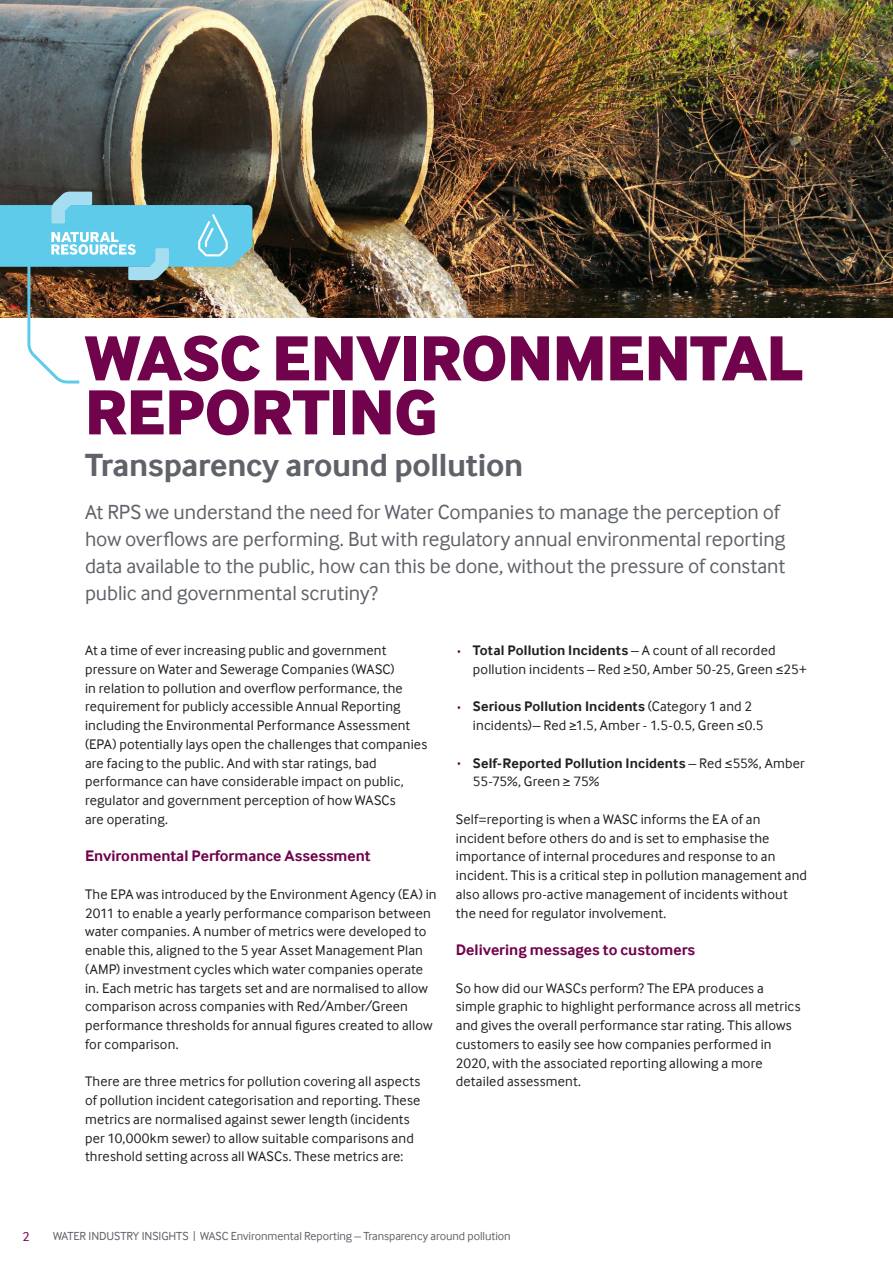
<style>
.page{position:relative;width:893px;height:1263px;background:#fff}
.page>*{position:absolute;margin:0;border:0;box-sizing:border-box;transform-origin:0 0}
.Heading_level_1{font:800 66px/54px "Inter Face";letter-spacing:-.005em;color:#70034b}
.Heading_level_1-2{font:700 33px "Inter Face";letter-spacing:-.01em;color:#5f6369}
.Heading_level_1-3{font:21px/27px "Inter Face";letter-spacing:-.005em;color:#5f6369}
.Body_Heading_Baselin{font:700 15.75px "Inter Face";color:#70034b}
.Body_Text_Baseline{font:14.25px/18.8px "Inter Face";letter-spacing:.01em;color:#231f20}
.t1{font:700 14.25px/18.8px "Inter Face";letter-spacing:.01em;color:#231f20}
.t2{font:13.5px "Inter Face";color:#70034b}
.t3{font:12px "Inter Face";letter-spacing:-.005em;color:#5f6369}
.s1{font-size:22.5px;color:#70034b}
.s2{font-weight:700}
.s3{font-weight:400;font-size:22.5px;color:#70034b}
.s4{font-weight:400}
</style>
<div class="page">
<img style="left:0;top:0;width:893px;height:318px">
<img style="left:0;top:192px;width:252px;height:192px">
<p class="Heading_level_1" style="left:85px;top:330px;width:719px">WASC ENVIRONMENTAL<br>REPORTING</p>
<p class="Heading_level_1-2" style="left:85px;top:446px;width:440px">Transparency around pollution</p>
<p class="Heading_level_1-3" style="left:85px;top:498px;width:702px">At RPS we understand the need for Water Companies to manage the perception of how overflows are performing. But with regulatory annual environmental reporting data available to the public, how can this be done, without the pressure of constant public and governmental scrutiny?</p>
<p class="Body_Text_Baseline" style="left:85px;top:641px;width:344px">At a time of ever increasing public and government pressure on Water and Sewerage Companies (WASC)<br>in relation to pollution and overflow performance, the requirement for publicly accessible Annual Reporting including the Environmental Performance Assessment (EPA) potentially lays open the challenges that companies are facing to the public. And with star ratings, bad performance can have considerable impact on public, regulator and government perception of how WASCs<br>are operating.</p>
<p class="Body_Heading_Baselin" style="left:85px;top:847px;width:287px">Environmental Performance Assessment</p>
<p class="Body_Text_Baseline" style="left:85px;top:885px;width:353px">The EPA was introduced by the Environment Agency (EA) in 2011 to enable a yearly performance comparison between water companies. A number of metrics were developed to enable this, aligned to the 5 year Asset Management Plan (AMP) investment cycles which water companies operate in. Each metric has targets set and are normalised to allow comparison across companies with Red/Amber/Green performance thresholds for annual figures created to allow for comparison.</p>
<p class="Body_Text_Baseline" style="left:85px;top:1072px;width:337px">There are three metrics for pollution covering all aspects of pollution incident categorisation and reporting. These metrics are normalised against sewer length (incidents per 10,000km sewer) to allow suitable comparisons and threshold setting across all WASCs. These metrics are:</p>
<p class="Body_Text_Baseline" style="left:473px;top:641px;width:335px;text-indent:-17px"><span class="s1">·</span> <span class="s2">Total Pollution Incidents</span> – A count of all recorded pollution incidents – Red ≥50, Amber 50-25, Green ≤25+</p>
<p class="Body_Text_Baseline" style="left:473px;top:697px;width:292px;text-indent:-17px"><span class="s1">·</span> <span class="s2">Serious Pollution Incidents</span> (Category 1 and 2 incidents)– Red ≥1.5, Amber - 1.5-0.5, Green ≤0.5</p>
<p class="t1" style="left:473px;top:753px;width:333px;text-indent:-17px"><span class="s3">·</span> Self-Reported Pollution Incidents <span class="s4">– Red ≤55%, Amber<br>55-75%, Green ≥ 75%</span></p>
<p class="Body_Text_Baseline" style="left:456px;top:810px;width:353px">Self=reporting is when a WASC informs the EA of an incident before others do and is set to emphasise the importance of internal procedures and response to an incident. This is a critical step in pollution management and also allows pro-active management of incidents without the need for regulator involvement.</p>
<p class="Body_Heading_Baselin" style="left:456px;top:941px;width:241px">Delivering messages to customers</p>
<p class="Body_Text_Baseline" style="left:456px;top:978px;width:346px">So how did our WASCs perform? The EPA produces a simple graphic to highlight performance across all metrics and gives the overall performance star rating. This allows customers to easily see how companies performed in 2020, with the associated reporting allowing a more detailed assessment.</p>
<p class="t2" style="left:23px;top:1229px;width:9px">2</p>
<p class="t3" style="left:53px;top:1229px;width:459px">WATER INDUSTRY INSIGHTS | WASC Environmental Reporting – Transparency around pollution</p>
</div>
